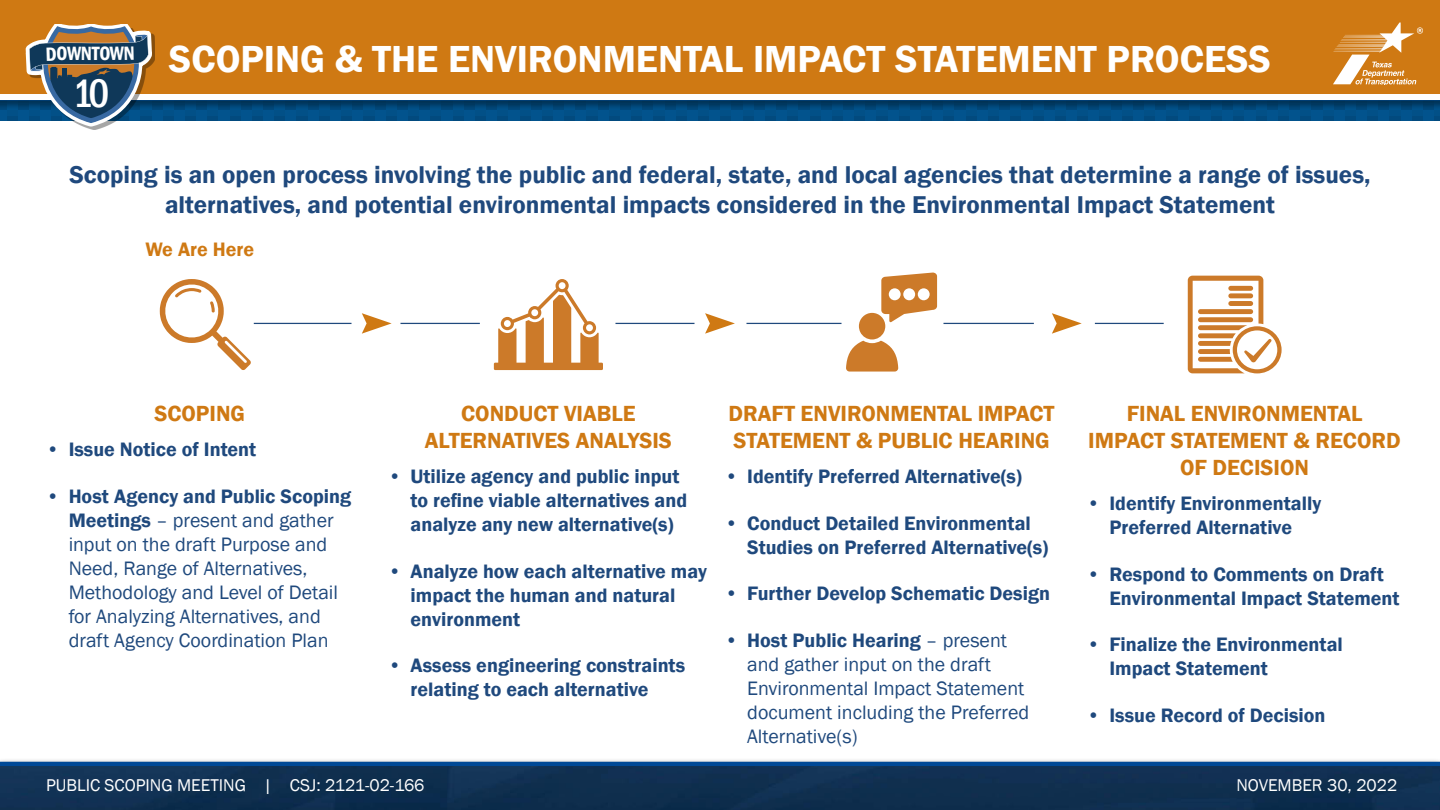
<style>
.page{position:relative;width:1440px;height:810px;background:#fff}
.page>*{position:absolute;margin:0;border:0;box-sizing:border-box;transform-origin:0 0}
.t1{font:500 condensed 40.88px "Franklin Gothic";color:#fff}
.t2{font:600 38.75px "Franklin Gothic";color:#fff}
.t3{font:600 25px/30px "Franklin Gothic";color:#1f497d;text-align:center}
.t4{font:600 22.5px/27px "Franklin Gothic";color:#cf7913;text-align:center}
.t5{font:600 20px/24px "Franklin Gothic";color:#1f497d}
.t6{font:20px/24px "Franklin Gothic";color:#1f497d}
.t7{font:600 20px "Franklin Gothic";color:#cf7913}
.t8{font:600 condensed 19.75px "Franklin Gothic";color:#fff}
.t9{font:17.5px "Franklin Gothic";color:#fff}
.s1{font-weight:600}
</style>
<div class="page">
<div style="left:0;top:0;width:1440px;height:94px;background:#cf7913"></div>
<img style="left:0;top:110px;width:1440px;height:11px">
<div style="left:0;top:100px;width:1440px;height:10px;background:#000;opacity:.65"></div>
<hr style="left:0;top:100px;width:1440px;height:1px;background:#004996">
<svg style="left:1333px;top:22px;width:90px;height:62px"></svg>
<div style="left:0;top:758px;width:1440px;height:19px;background:#000;opacity:.65"></div>
<div style="left:0;top:762px;width:1440px;height:5px;background:#004996"></div>
<img style="left:0;top:767px;width:1440px;height:43px">
<svg style="left:362px;top:313px;width:30px;height:21px"></svg>
<svg style="left:705px;top:313px;width:30px;height:21px"></svg>
<svg style="left:1052px;top:313px;width:30px;height:21px"></svg>
<svg style="left:160px;top:279px;width:91px;height:91px"></svg>
<svg style="left:494px;top:279px;width:109px;height:91px"></svg>
<svg style="left:846px;top:273px;width:91px;height:99px"></svg>
<svg style="left:1188px;top:276px;width:94px;height:97px"></svg>
<hr style="left:254px;top:323px;width:97px;height:1px;background:#1f497d">
<hr style="left:400px;top:323px;width:80px;height:1px;background:#1f497d">
<hr style="left:615px;top:323px;width:79px;height:1px;background:#1f497d">
<hr style="left:747px;top:323px;width:95px;height:1px;background:#1f497d">
<hr style="left:943px;top:323px;width:91px;height:1px;background:#1f497d">
<hr style="left:1095px;top:323px;width:69px;height:1px;background:#1f497d">
<svg style="left:22px;top:25px;width:133px;height:104px"></svg>
<p class="t8" style="left:67px;top:41px;width:45px">WNTO</p>
<h1 class="t1" style="left:72px;top:66px;width:39px">10</h1>
<p class="t2" style="left:169px;top:35px;width:1104px">SCOPING &amp; THE ENVIRONMENTAL IMPACT STATEMENT PROCESS</p>
<p class="t3" style="left:69px;top:160px;width:1303px">Scoping is an open process involving the public and federal, state, and local agencies that determine a range of issues, alternatives, and potential environmental impacts considered in the Environmental Impact Statement</p>
<p class="t7" style="left:145px;top:237px;width:110px">We Are Here</p>
<p class="t4" style="left:154px;top:400px;width:92px">SCOPING</p>
<p class="t5" style="left:46px;top:438px;width:212px">• Issue Notice of Intent</p>
<p class="t6" style="left:69px;top:484px;width:284px;text-indent:-22px"><span class="s1">• Host Agency and Public Scoping<br>Meetings</span> – present and gather input on the draft Purpose and<br>Need, Range of Alternatives,<br>Methodology and Level of Detail for Analyzing Alternatives, and draft Agency Coordination Plan</p>
<p class="t4" style="left:425px;top:400px;width:249px">CONDUCT VIABLE<br>ALTERNATIVES ANALYSIS</p>
<p class="t5" style="left:411px;top:465px;width:278px;text-indent:-22px">• Utilize agency and public input to refine viable alternatives and analyze any new alternative(s)</p>
<p class="t5" style="left:411px;top:559px;width:298px;text-indent:-22px">• Analyze how each alternative may impact the human and natural environment</p>
<p class="t5" style="left:411px;top:654px;width:276px;text-indent:-22px">• Assess engineering constraints relating to each alternative</p>
<p class="t4" style="left:729px;top:400px;width:328px;text-align:left">DRAFT ENVIRONMENTAL IMPACT<br>STATEMENT &amp; PUBLIC HEARING</p>
<p class="t5" style="left:725px;top:465px;width:299px">• Identify Preferred Alternative(s)</p>
<p class="t5" style="left:747px;top:511px;width:303px;text-indent:-22px">• Conduct Detailed Environmental<br>Studies on Preferred Alternative(s)</p>
<p class="t5" style="left:725px;top:582px;width:327px">• Further Develop Schematic Design</p>
<p class="t6" style="left:747px;top:628px;width:284px;text-indent:-22px"><span class="s1">• Host Public Hearing</span> – present and gather input on the draft<br>Environmental Impact Statement document including the Preferred<br>Alternative(s)</p>
<p class="t4" style="left:1088px;top:400px;width:314px">FINAL ENVIRONMENTAL<br>IMPACT STATEMENT &amp; RECORD<br>OF DECISION</p>
<p class="t5" style="left:1087px;top:492px;width:236px;text-align:center">• Identify Environmentally<br>Preferred Alternative</p>
<p class="t5" style="left:1109px;top:562px;width:292px;text-indent:-22px">• Respond to Comments on Draft<br>Environmental Impact Statement</p>
<p class="t5" style="left:1109px;top:633px;width:235px;text-indent:-22px">• Finalize the Environmental<br>Impact Statement</p>
<p class="t5" style="left:1087px;top:703px;width:240px">• Issue Record of Decision</p>
<p class="t9" style="left:46px;top:774px;width:380px">PUBLIC SCOPING MEETING | CSJ: 2121-02-166</p>
<p class="t9" style="left:1237px;top:774px;width:162px">NOVEMBER 30, 2022</p>
</div>
